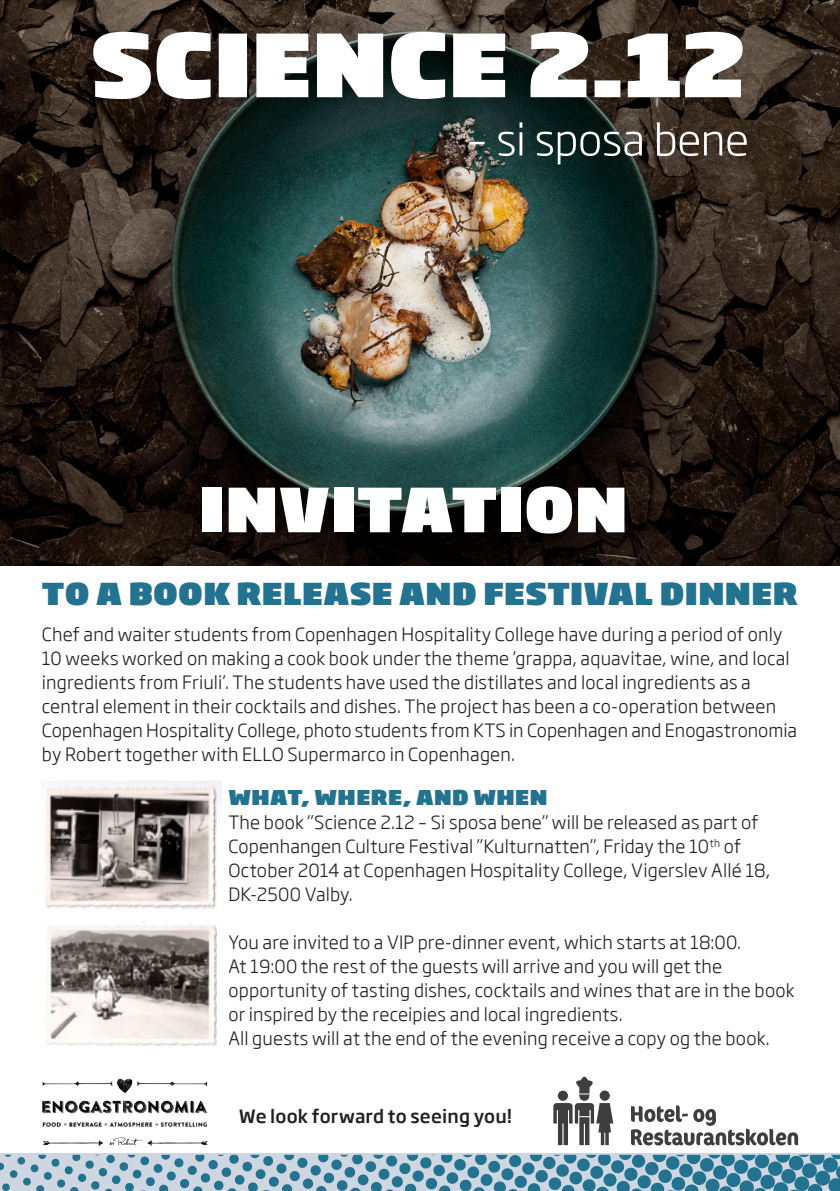
<style>
.page{position:relative;width:840px;height:1191px;background:#fff}
.page>*{position:absolute;margin:0;border:0;box-sizing:border-box;transform-origin:0 0}
.t1{font:900 60px "Soho Gothic Std";letter-spacing:.005em;color:#fff}
.t2{font:900 29.6px "Soho Gothic Std";letter-spacing:.01em;color:#237290}
.t3{font:900 20px "Soho Gothic Std";letter-spacing:.02em;color:#237290}
.t4{font:300 18px/24px "Soho Gothic Std";letter-spacing:.01em;color:#231f20}
.t5{font:500 18px "Soho Gothic Std";letter-spacing:.01em;color:#231f20}
</style>
<div class="page">
<img style="left:0;top:0;width:839px;height:566px">
<img style="left:45px;top:781px;width:177px;height:128px">
<img style="left:46px;top:921px;width:171px;height:125px">
<div style="left:0;top:1153px;width:839px;height:38px;background:#ced7e1"></div>
<svg style="left:0;top:1154px;width:839px;height:37px"></svg>
<svg style="left:93px;top:32px;width:649px;height:67px"></svg>
<svg style="left:469px;top:122px;width:277px;height:42px;background:#484f4a"></svg>
<svg style="left:553px;top:1076px;width:60px;height:69px"></svg>
<svg style="left:631px;top:1105px;width:166px;height:40px"></svg>
<img style="left:42px;top:1078px;width:166px;height:67px">
<p class="t1" style="left:198px;top:469px;width:430px">INVITATION</p>
<p class="t2" style="left:42px;top:574px;width:756px">TO A BOOK RELEASE AND FESTIVAL DINNER</p>
<p class="t4" style="left:42px;top:622px;width:756px">Chef and waiter students from Copenhagen Hospitality College have during a period of only 10 weeks worked on making a cook book under the theme ’grappa, aquavitae, wine, and local ingredients from Friuli’. The students have used the distillates and local ingredients as a central element in their cocktails and dishes. The project has been a co-operation between Copenhagen Hospitality College, photo students from KTS in Copenhagen and Enogastronomia by Robert together with ELLO Supermarco in Copenhagen.</p>
<p class="t3" style="left:228px;top:784px;width:320px">WHAT, WHERE, AND WHEN</p>
<p class="t4" style="left:228px;top:810px;width:543px">The book ”Science 2.12 – Si sposa bene” will be released as part of Copenhangen Culture Festival ”Kulturnatten”, Friday the 10<sup>th</sup> of October 2014 at Copenhagen Hospitality College, Vigerslev Allé 18, DK-2500 Valby.</p>
<p class="t4" style="left:228px;top:930px;width:567px">You are invited to a VIP pre-dinner event, which starts at 18:00.<br>At 19:00 the rest of the guests will arrive and you will get the opportunity of tasting dishes, cocktails and wines that are in the book or inspired by the receipies and local ingredients.</p>
<p class="t4" style="left:228px;top:1026px;width:542px">All guests will at the end of the evening receive a copy og the book.</p>
<p class="t5" style="left:239px;top:1104px;width:275px">We look forward to seeing you!</p>
</div>
